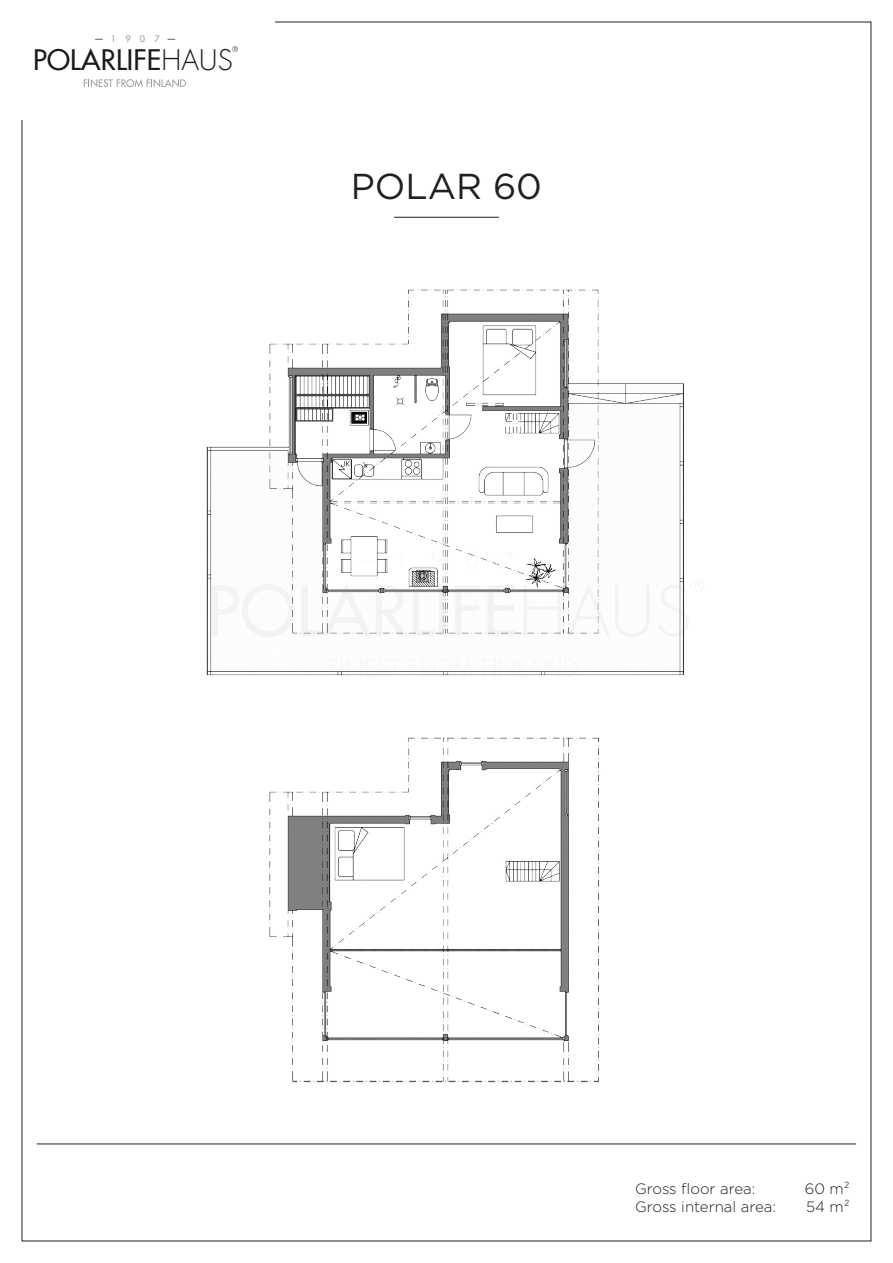
<style>
.page{position:relative;width:893px;height:1263px;background:#fff}
.page>*{position:absolute;margin:0;border:0;box-sizing:border-box;transform-origin:0 0}
.t1{font:36px "Gotham";color:#231f20}
.t2{font:500 27.6px "Futura Com";letter-spacing:.005em;color:#1a1a1a}
.t3{font:300 15px "Gotham";color:#231f20}
.t4{font:500 8.7px "Futura Com";color:#999;scale:1.04 1}
.s1{font-weight:300}
</style>
<div class="page">
<svg style="left:232px;top:46px;width:6px;height:6px"></svg>
<svg style="left:84px;top:79px;width:102px;height:8px"></svg>
<hr style="left:37px;top:1143px;width:819px;height:1px;background:#231f20">
<hr style="left:394px;top:217px;width:105px;height:1px;background:#231f20">
<img style="left:206px;top:289px;width:478px;height:387px">
<img style="left:249px;top:737px;width:390px;height:408px">
<p class="t4" style="left:111px;top:32px;width:48px">1 9 0 7</p>
<h2 class="t2" style="left:33px;top:39px;width:201px">POLARLIFE<span class="s1">HAUS</span></h2>
<p class="t1" style="left:351px;top:163px;width:193px">POLAR 60</p>
<p class="t3" style="left:635px;top:1179px;width:122px">Gross floor area:</p>
<p class="t3" style="left:805px;top:1179px;width:46px">60 m²</p>
<p class="t3" style="left:635px;top:1197px;width:142px">Gross internal area:</p>
<p class="t3" style="left:806px;top:1197px;width:45px">54 m²</p>
</div>
